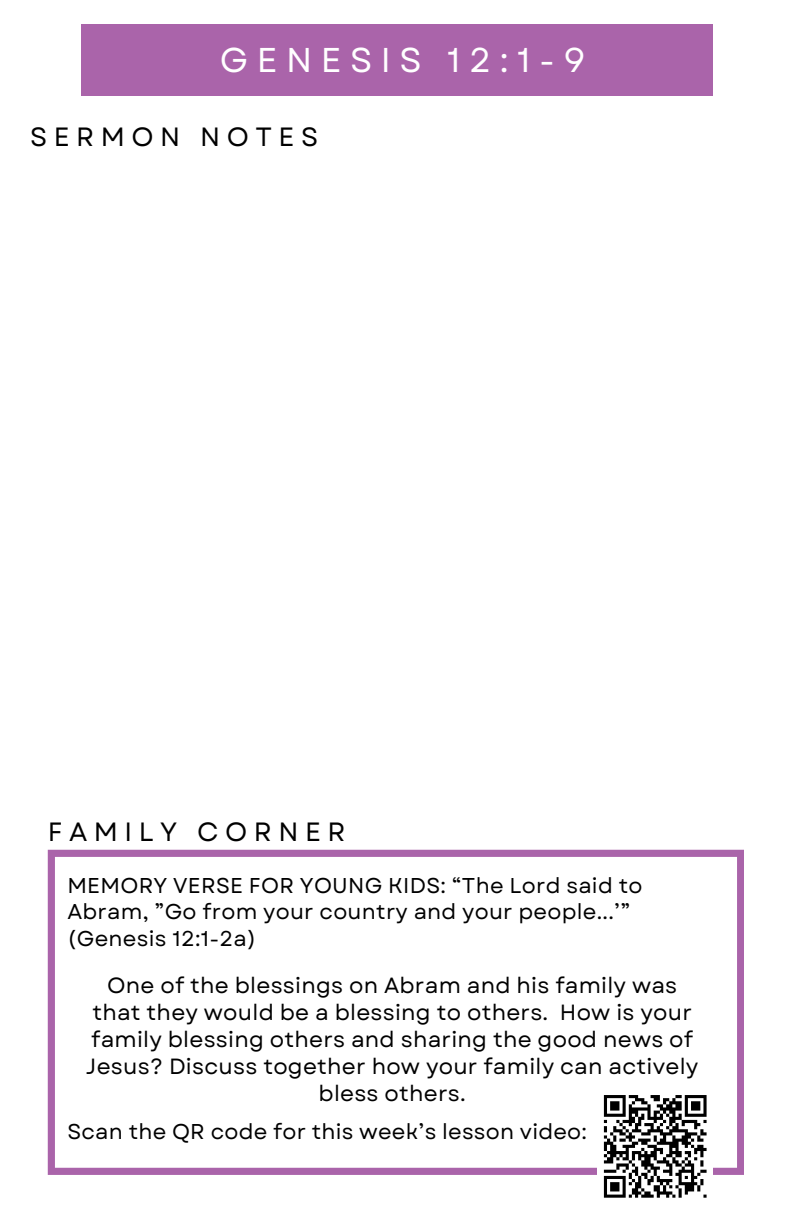
<style>
.page{position:relative;width:792px;height:1224px;background:#fff}
.page>*{position:absolute;margin:0;border:0;box-sizing:border-box;transform-origin:0 0}
.t1{font:34.4px "Garet";letter-spacing:.25em;color:#fff}
.t2{font:26.4px "Garet";letter-spacing:.25em;color:#000}
.t3{font:22px/27px "Garet";letter-spacing:.01em;color:#000;text-align:center}
.t4{font:21.4px/26.4px "Garet";letter-spacing:.015em;color:#000}
</style>
<div class="page">
<div style="left:81px;top:24px;width:632px;height:72px;background:#aa64aa"></div>
<svg style="left:48px;top:850px;width:696px;height:325px"></svg>
<div style="left:598px;top:1089px;width:115px;height:115px;background:#fff"></div>
<svg style="left:603px;top:1095px;width:104px;height:103px"></svg>
<h1 class="t1" style="left:220px;top:35px;width:367px">GENESIS 12:1-9</h1>
<h2 class="t2" style="left:30px;top:118px;width:290px">SERMON NOTES</h2>
<p class="t2" style="left:48px;top:812px;width:299px">FAMILY CORNER</p>
<p class="t4" style="left:67px;top:872px;width:577px">MEMORY VERSE FOR YOUNG KIDS: “The Lord said to<br>Abram, ”Go from your country and your people...’” (Genesis 12:1-2a)</p>
<h2 class="t3" style="left:86px;top:972px;width:614px">One of the blessings on Abram and his family was that they would be a blessing to others. How is your family blessing others and sharing the good news of Jesus? Discuss together how your family can actively bless others.</h2>
<p class="t4" style="left:67px;top:1119px;width:521px">Scan the QR code for this week’s lesson video:</p>
</div>
